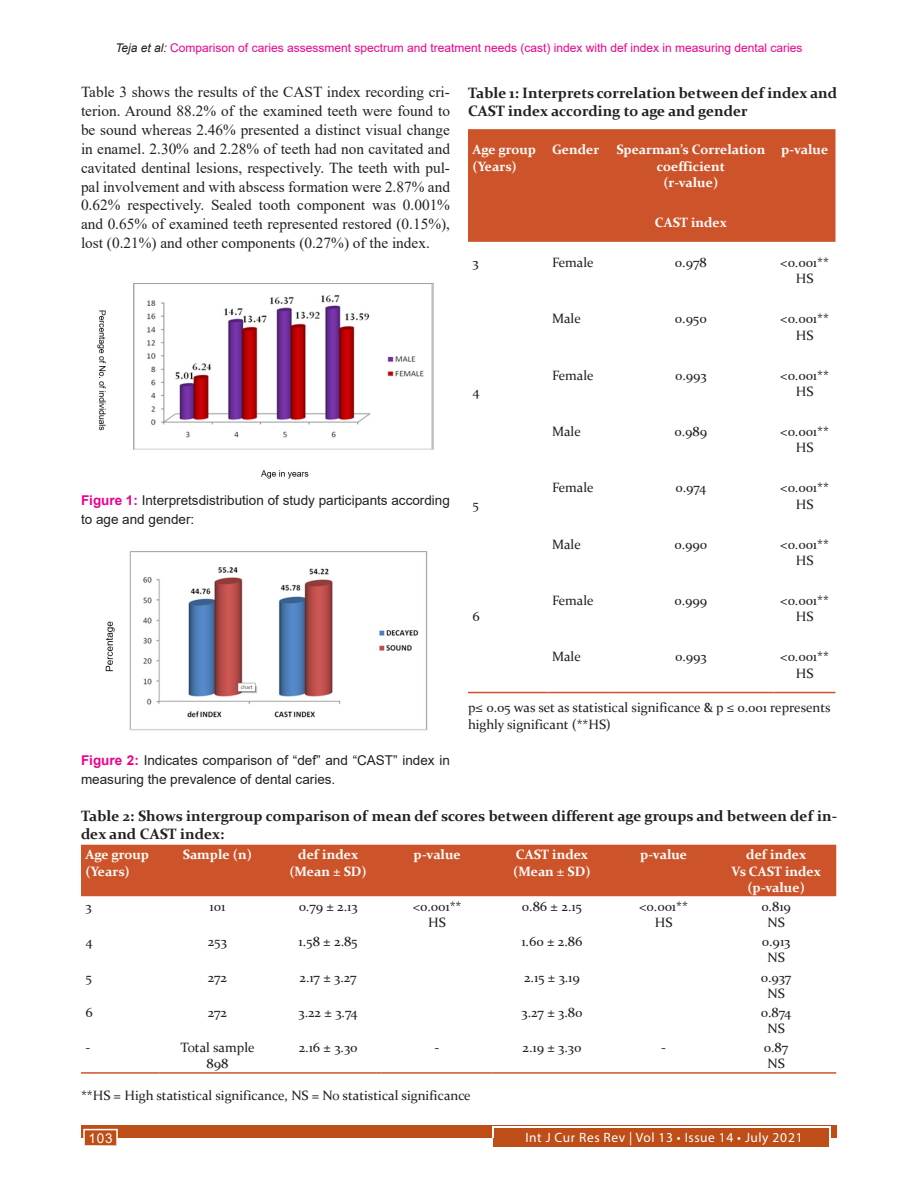
<style>
.page{position:relative;width:918px;height:1188px;background:#fff}
.page>*{position:absolute;margin:0;border:0;box-sizing:border-box;transform-origin:0 0}
.Text_copy{font:15.3px/18.9px "Times New Roman";color:#231f20;text-align:justify}
.Table_caption{font:700 15px/18px "Constantia";color:#231f20}
.Table_text{font:13.5px/16.2px "Constantia";color:#231f20}
.Table_text-2{font:700 13.5px/16.2px "Constantia";color:#fff;text-align:center}
.Figure_caption{font:13.5px/18.9px "Arial";color:#231f20}
.t1{font:13.5px "Myriad Pro";letter-spacing:.04em;color:#fff}
.t2{font:13.5px "Arial";color:#fff}
.t3{font:12px "Arial";color:#ed028c}
.s1{font-style:italic;color:#231f20}
.s2{font-weight:700;color:#ed028c}
</style>
<div class="page">
<div style="left:81px;top:1125px;width:756px;height:13px;background:#be4d18"></div>
<div style="left:494px;top:1128px;width:335px;height:19px;background:#be4d18"></div>
<hr style="left:492px;top:1127px;width:338px;height:1px;background:#fff">
<svg style="left:492px;top:1128px;width:2px;height:10px"></svg>
<svg style="left:829px;top:1127px;width:2px;height:11px"></svg>
<div style="left:83px;top:1129px;width:35px;height:17px;background:#be4d18;border:2px solid #fff"></div>
<img style="left:97px;top:283px;width:337px;height:196px">
<img style="left:105px;top:551px;width:323px;height:180px">
<div style="left:468px;top:129px;width:368px;height:113px;background:#cd542a"></div>
<hr style="left:548px;top:692px;width:60px;height:1px;background:#cd542a">
<hr style="left:608px;top:692px;width:166px;height:1px;background:#cd542a">
<hr style="left:774px;top:692px;width:62px;height:1px;background:#cd542a">
<hr style="left:468px;top:692px;width:80px;height:1px;background:#cd542a">
<div style="left:81px;top:845px;width:755px;height:51px;background:#cd542a"></div>
<hr style="left:81px;top:1072px;width:79px;height:2px;background:#cd542a">
<hr style="left:160px;top:1072px;width:115px;height:2px;background:#cd542a">
<hr style="left:275px;top:1072px;width:106px;height:2px;background:#cd542a">
<hr style="left:381px;top:1072px;width:112px;height:2px;background:#cd542a">
<hr style="left:493px;top:1072px;width:118px;height:2px;background:#cd542a">
<hr style="left:611px;top:1072px;width:105px;height:2px;background:#cd542a">
<hr style="left:716px;top:1072px;width:120px;height:2px;background:#cd542a">
<p class="t3" style="left:115px;top:39px;width:689px"><span class="s1">Teja et al:</span> Comparison of caries assessment spectrum and treatment needs (cast) index with def index in measuring dental caries</p>
<p class="Text_copy" style="left:81px;top:82px;width:371px">Table 3 shows the results of the CAST index recording cri&shy;terion. Around 88.2% of the examined teeth were found to be sound whereas 2.46% presented a distinct visual change in enamel. 2.30% and 2.28% of teeth had non cavitated and cavitated dentinal lesions, respectively. The teeth with pul&shy;pal involvement and with abscess formation were 2.87% and 0.62% respectively. Sealed tooth component was 0.001% and 0.65% of examined teeth represented restored (0.15%), lost (0.21%) and other components (0.27%) of the index.</p>
<p class="Table_caption" style="left:468px;top:83px;width:371px">Table 1: Interprets correlation between def index and<br>CAST index according to age and gender</p>
<p class="Table_text-2" style="left:472px;top:141px;width:65px">Age group</p>
<p class="Table_text-2" style="left:472px;top:157px;width:46px">(Years)</p>
<p class="Table_text-2" style="left:552px;top:141px;width:49px">Gender</p>
<p class="Table_text-2" style="left:616px;top:141px;width:151px">Spearman’s Correlation coefficient</p>
<p class="Table_text-2" style="left:663px;top:173px;width:56px">(r-value)</p>
<p class="Table_text-2" style="left:781px;top:141px;width:49px">p-value</p>
<p class="Table_text-2" style="left:655px;top:213px;width:74px">CAST index</p>
<p class="Table_text" style="left:472px;top:254px;width:8px">3</p>
<p class="Table_text" style="left:552px;top:254px;width:43px">Female</p>
<p class="Table_text" style="left:675px;top:254px;width:33px">0.978</p>
<p class="Table_text" style="left:780px;top:254px;width:50px">&lt;0.001**</p>
<p class="Table_text" style="left:796px;top:270px;width:19px">HS</p>
<p class="Table_text" style="left:552px;top:310px;width:30px">Male</p>
<p class="Table_text" style="left:675px;top:310px;width:33px">0.950</p>
<p class="Table_text" style="left:780px;top:310px;width:50px">&lt;0.001**</p>
<p class="Table_text" style="left:796px;top:326px;width:19px">HS</p>
<p class="Figure_caption" style="left:81px;top:491px;width:370px"><span class="s2">Figure 1:</span> Interpretsdistribution of study participants according to age and gender:</p>
<p class="Figure_caption" style="left:81px;top:751px;width:370px"><span class="s2">Figure 2:</span> Indicates comparison of “def” and “CAST” index in measuring the prevalence of dental caries.</p>
<p class="Table_text" style="left:472px;top:383px;width:9px">4</p>
<p class="Table_text" style="left:472px;top:495px;width:8px">5</p>
<p class="Table_text" style="left:552px;top:366px;width:43px">Female</p>
<p class="Table_text" style="left:675px;top:366px;width:33px">0.993</p>
<p class="Table_text" style="left:780px;top:366px;width:50px">&lt;0.001**</p>
<p class="Table_text" style="left:796px;top:383px;width:19px">HS</p>
<p class="Table_text" style="left:552px;top:423px;width:30px">Male</p>
<p class="Table_text" style="left:674px;top:423px;width:34px">0.989</p>
<p class="Table_text" style="left:780px;top:423px;width:50px">&lt;0.001**</p>
<p class="Table_text" style="left:796px;top:439px;width:19px">HS</p>
<p class="Table_text" style="left:552px;top:479px;width:43px">Female</p>
<p class="Table_text" style="left:675px;top:479px;width:32px">0.974</p>
<p class="Table_text" style="left:780px;top:479px;width:50px">&lt;0.001**</p>
<p class="Table_text" style="left:796px;top:495px;width:19px">HS</p>
<p class="Table_text" style="left:552px;top:535px;width:30px">Male</p>
<p class="Table_text" style="left:674px;top:535px;width:34px">0.990</p>
<p class="Table_text" style="left:780px;top:535px;width:50px">&lt;0.001**</p>
<p class="Table_text" style="left:796px;top:552px;width:19px">HS</p>
<p class="Table_text" style="left:552px;top:592px;width:43px">Female</p>
<p class="Table_text" style="left:674px;top:592px;width:34px">0.999</p>
<p class="Table_text" style="left:780px;top:592px;width:50px">&lt;0.001**</p>
<p class="Table_text" style="left:796px;top:608px;width:19px">HS</p>
<p class="Table_text" style="left:552px;top:648px;width:30px">Male</p>
<p class="Table_text" style="left:675px;top:648px;width:33px">0.993</p>
<p class="Table_text" style="left:780px;top:648px;width:50px">&lt;0.001**</p>
<p class="Table_text" style="left:796px;top:664px;width:19px">HS</p>
<p class="Table_text" style="left:468px;top:699px;width:364px">p≤ 0.05 was set as statistical significance &amp; p ≤ 0.001 represents highly significant (**HS)</p>
<p class="Table_text" style="left:472px;top:608px;width:9px">6</p>
<p class="Table_caption" style="left:81px;top:806px;width:758px">Table 2: Shows intergroup comparison of mean def scores between different age groups and between def in&shy;dex and CAST index:</p>
<p class="Table_text-2" style="left:86px;top:846px;width:65px">Age group</p>
<p class="Table_text-2" style="left:86px;top:862px;width:46px">(Years)</p>
<p class="Table_text-2" style="left:183px;top:846px;width:70px">Sample (n)</p>
<p class="Table_text-2" style="left:298px;top:846px;width:61px">def index</p>
<p class="Table_text-2" style="left:289px;top:862px;width:79px">(Mean ± SD)</p>
<p class="Table_text-2" style="left:414px;top:846px;width:49px">p-value</p>
<p class="Table_text-2" style="left:516px;top:846px;width:74px">CAST index</p>
<p class="Table_text-2" style="left:513px;top:862px;width:79px">(Mean ± SD)</p>
<p class="Table_text-2" style="left:640px;top:846px;width:49px">p-value</p>
<p class="Table_text-2" style="left:746px;top:846px;width:61px">def index</p>
<p class="Table_text-2" style="left:732px;top:862px;width:91px">Vs CAST index</p>
<p class="Table_text-2" style="left:747px;top:878px;width:59px">(p-value)</p>
<p class="Table_text" style="left:86px;top:898px;width:8px">3</p>
<p class="Table_text" style="left:210px;top:898px;width:17px">101</p>
<p class="Table_text" style="left:299px;top:898px;width:60px">0.79 ± 2.13</p>
<p class="Table_text" style="left:413px;top:898px;width:50px">&lt;0.001**</p>
<p class="Table_text" style="left:428px;top:914px;width:19px">HS</p>
<p class="Table_text" style="left:522px;top:898px;width:61px">0.86 ± 2.15</p>
<p class="Table_text" style="left:639px;top:898px;width:50px">&lt;0.001**</p>
<p class="Table_text" style="left:655px;top:914px;width:19px">HS</p>
<p class="Table_text" style="left:761px;top:898px;width:31px">0.819</p>
<p class="Table_text" style="left:768px;top:914px;width:18px">NS</p>
<p class="Table_text" style="left:86px;top:933px;width:9px">4</p>
<p class="Table_text" style="left:208px;top:933px;width:20px">253</p>
<p class="Table_text" style="left:299px;top:933px;width:61px">1.58 ± 2.85</p>
<p class="Table_text" style="left:521px;top:933px;width:63px">1.60 ± 2.86</p>
<p class="Table_text" style="left:762px;top:933px;width:30px">0.913</p>
<p class="Table_text" style="left:768px;top:949px;width:18px">NS</p>
<p class="Table_text" style="left:86px;top:968px;width:8px">5</p>
<p class="Table_text" style="left:208px;top:968px;width:21px">272</p>
<p class="Table_text" style="left:299px;top:968px;width:59px">2.17 ± 3.27</p>
<p class="Table_text" style="left:524px;top:968px;width:57px">2.15 ± 3.19</p>
<p class="Table_text" style="left:761px;top:968px;width:32px">0.937</p>
<p class="Table_text" style="left:768px;top:984px;width:18px">NS</p>
<p class="Table_text" style="left:86px;top:1004px;width:9px">6</p>
<p class="Table_text" style="left:208px;top:1004px;width:21px">272</p>
<p class="Table_text" style="left:299px;top:1004px;width:61px">3.22 ± 3.74</p>
<p class="Table_text" style="left:522px;top:1004px;width:62px">3.27 ± 3.80</p>
<p class="Table_text" style="left:761px;top:1004px;width:32px">0.874</p>
<p class="Table_text" style="left:768px;top:1020px;width:18px">NS</p>
<p class="Table_text" style="left:86px;top:1039px;width:6px">-</p>
<p class="Table_text" style="left:181px;top:1039px;width:76px">Total sample</p>
<p class="Table_text" style="left:206px;top:1055px;width:23px">898</p>
<p class="Table_text" style="left:299px;top:1039px;width:60px">2.16 ± 3.30</p>
<p class="Table_text" style="left:435px;top:1039px;width:6px">-</p>
<p class="Table_text" style="left:523px;top:1039px;width:60px">2.19 ± 3.30</p>
<p class="Table_text" style="left:661px;top:1039px;width:6px">-</p>
<p class="Table_text" style="left:764px;top:1039px;width:26px">0.87</p>
<p class="Table_text" style="left:768px;top:1055px;width:18px">NS</p>
<p class="Table_text" style="left:81px;top:1087px;width:391px">**HS = High statistical significance, NS = No statistical significance</p>
<p class="t2" style="left:88px;top:1129px;width:26px">103</p>
<p class="t1" style="left:525px;top:1129px;width:279px">Int J Cur Res Rev | Vol 13 • Issue 14 • July 2021</p>
</div>
